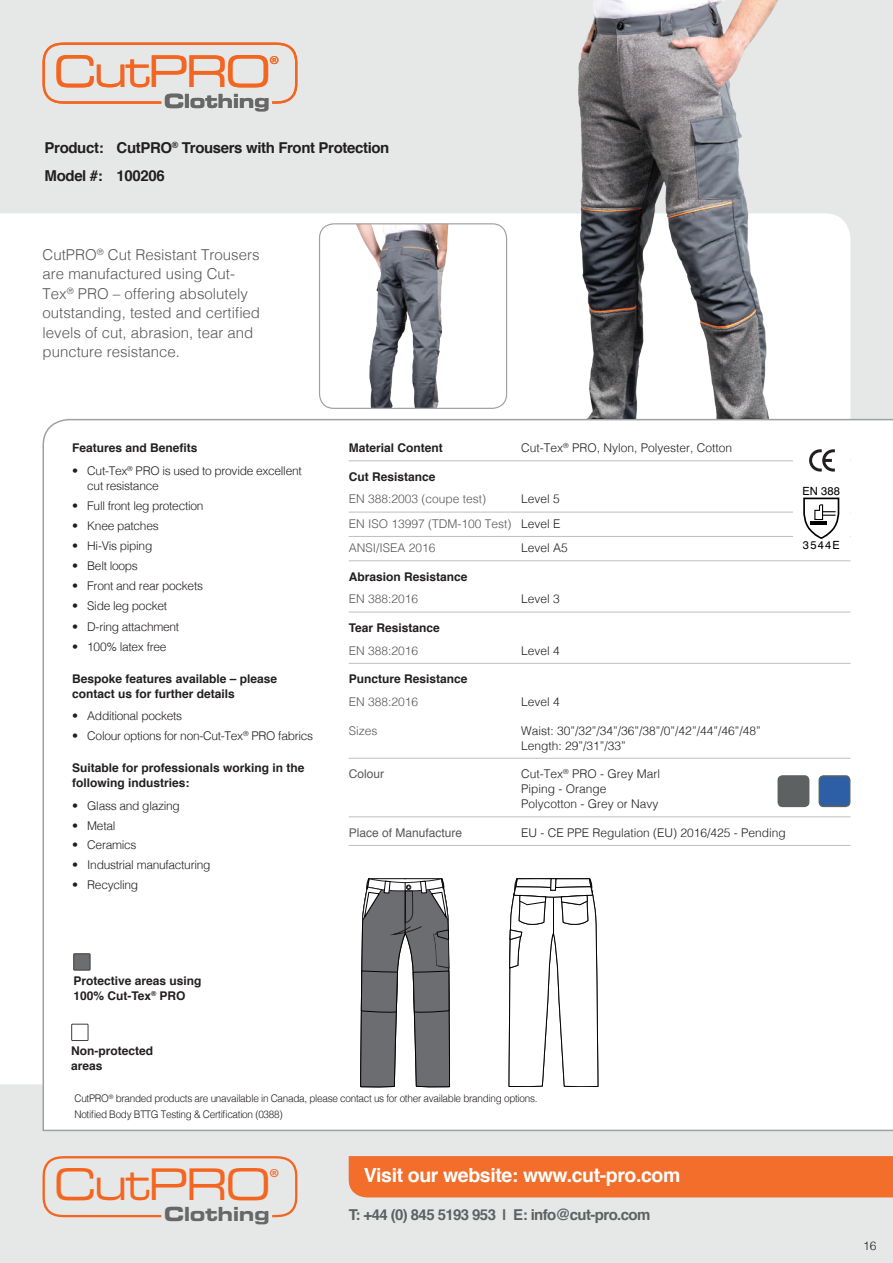
<style>
.page{position:relative;width:893px;height:1263px;background:#e6e8e8}
.page>*{position:absolute;margin:0;border:0;box-sizing:border-box;transform-origin:0 0}
.t1{font:expanded 43.5px "Square 721 BT";letter-spacing:-.06em;color:#f36621}
.t2{font:700 19.5px "Helvetica";letter-spacing:-.02em;color:#fff}
.t3{font:700 expanded 19.35px "Square 721 BT";letter-spacing:-.02em;color:#676767}
.t4{font:300 15px/19.5px "Helvetica";color:#57585a}
.t5{font:700 15px/27.8px "Helvetica";letter-spacing:-.025em;color:#231f20}
.t6{font:700 15px "Helvetica";letter-spacing:-.04em;color:#5d6161}
.t7{font:300 12px/15px "Helvetica";letter-spacing:-.025em;color:#231f20}
.t8{font:700 12px/15px "Helvetica";color:#231f20}
.t9{font:300 12px/15px "Helvetica";color:#231f20}
.t10{font:300 12px/24.3px "Helvetica";color:#57585a;text-align:justify}
.t11{font:12px "Helvetica";color:#57585a}
.t12{font:11.25px "Swiss 721 BT";letter-spacing:.095em;color:#000}
.t13{font:300 10.5px "Helvetica";letter-spacing:-.03em;color:#231f20;scale:.95 1}
.s1{color:#231f20}
</style>
<div class="page">
<svg style="left:43px;top:1156px;width:254px;height:61px"></svg>
<div style="left:349px;top:1156px;width:544px;height:41px;background:#f36e2a"></div>
<div style="left:0;top:213px;width:437px;height:871px;background:#fff"></div>
<div style="left:42px;top:418px;width:851px;height:714px;background:#fff"></div>
<svg style="left:43px;top:43px;width:254px;height:61px"></svg>
<div style="left:74px;top:954px;width:16px;height:16px;background:#6c6d70"></div>
<div style="left:73px;top:953px;width:17px;height:17px;border:1px solid #3e3e3f"></div>
<hr style="left:349px;top:461px;width:501px;height:1px;background:#c0bfbf">
<hr style="left:349px;top:512px;width:501px;height:1px;background:#c0bfbf">
<hr style="left:349px;top:536px;width:501px;height:1px;background:#c0bfbf">
<hr style="left:349px;top:560px;width:501px;height:1px;background:#c0bfbf">
<hr style="left:349px;top:612px;width:501px;height:1px;background:#c0bfbf">
<hr style="left:349px;top:663px;width:501px;height:1px;background:#c0bfbf">
<hr style="left:349px;top:758px;width:501px;height:1px;background:#c0bfbf">
<hr style="left:349px;top:816px;width:501px;height:1px;background:#c0bfbf">
<hr style="left:349px;top:845px;width:501px;height:1px;background:#c0bfbf">
<div style="left:793px;top:443px;width:57px;height:117px;background:#fff"></div>
<svg style="left:803px;top:498px;width:36px;height:41px"></svg>
<svg style="left:809px;top:449px;width:26px;height:23px"></svg>
<div style="left:72px;top:1024px;width:16px;height:16px;background:#fff"></div>
<div style="left:71px;top:1024px;width:17px;height:17px;border:1px solid #3e3e3f"></div>
<img style="left:437px;top:0;width:456px;height:419px">
<img style="left:319px;top:224px;width:188px;height:184px">
<div style="left:319px;top:223px;width:188px;height:186px;border:1px solid #9fa0a0;border-radius:14px"></div>
<svg style="left:360px;top:878px;width:90px;height:209px;background:#828385"></svg>
<svg style="left:509px;top:878px;width:89px;height:209px;background:#eaeaea"></svg>
<div style="left:819px;top:776px;width:31px;height:30px;background:#2c5fa5;border-radius:4px"></div>
<div style="left:819px;top:775px;width:31px;height:32px;border:2px solid #5d6161;border-radius:4px"></div>
<div style="left:778px;top:776px;width:31px;height:30px;background:#5d6161;border-radius:4px"></div>
<div style="left:777px;top:775px;width:32px;height:32px;border:2px solid #5d6161;border-radius:4px"></div>
<h1 class="t1" style="left:53px;top:45px;width:228px">CutPRO<sup>®</sup></h1>
<h3 class="t3" style="left:164px;top:89px;width:108px">Clothing</h3>
<p class="t5" style="left:45px;top:134px;width:346px">Product: CutPRO<sup>®</sup> Trousers with Front Protection<br>Model #: 100206</p>
<p class="t4" style="left:43px;top:243px;width:219px">CutPRO<sup>®</sup> Cut Resistant Trousers are manufactured using Cut-<br>Tex<sup>®</sup> PRO – offering absolutely outstanding, tested and certified levels of cut, abrasion, tear and puncture resistance.</p>
<p class="t8" style="left:72px;top:441px;width:127px">Features and Benefits</p>
<p class="t7" style="left:87px;top:462px;width:216px;text-indent:-15px">• Cut-Tex<sup>®</sup> PRO is used to provide excellent cut resistance</p>
<p class="t7" style="left:72px;top:497px;width:133px">• Full front leg protection</p>
<p class="t7" style="left:72px;top:517px;width:88px">• Knee patches</p>
<p class="t7" style="left:72px;top:537px;width:82px">• Hi-Vis piping</p>
<p class="t7" style="left:72px;top:558px;width:67px">• Belt loops</p>
<p class="t7" style="left:72px;top:578px;width:132px">• Front and rear pockets</p>
<p class="t7" style="left:72px;top:598px;width:96px">• Side leg pocket</p>
<p class="t7" style="left:72px;top:618px;width:108px">• D-ring attachment</p>
<p class="t7" style="left:72px;top:638px;width:96px">• 100% latex free</p>
<p class="t8" style="left:72px;top:671px;width:206px">Bespoke features available – please contact us for further details</p>
<p class="t7" style="left:72px;top:708px;width:111px">• Additional pockets</p>
<p class="t7" style="left:72px;top:728px;width:242px">• Colour options for non-Cut-Tex<sup>®</sup> PRO fabrics</p>
<p class="t8" style="left:72px;top:761px;width:234px">Suitable for professionals working in the following industries:</p>
<p class="t7" style="left:72px;top:797px;width:109px">• Glass and glazing</p>
<p class="t7" style="left:72px;top:817px;width:45px">• Metal</p>
<p class="t7" style="left:72px;top:837px;width:66px">• Ceramics</p>
<p class="t7" style="left:72px;top:856px;width:140px">• Industrial manufacturing</p>
<p class="t7" style="left:72px;top:876px;width:67px">• Recycling</p>
<p class="t8" style="left:349px;top:441px;width:96px">Material Content</p>
<p class="t9" style="left:521px;top:439px;width:213px">Cut-Tex<sup>®</sup> PRO, Nylon, Polyester, Cotton</p>
<p class="t8" style="left:349px;top:469px;width:88px">Cut Resistance</p>
<p class="t10" style="left:349px;top:486px;width:139px">EN 388:2003 (coupe test)</p>
<p class="t10" style="left:349px;top:486px;width:213px;text-indent:172px"><span class="s1">Level 5<br></span>EN ISO 13997 (TDM-100 Test) <span class="s1">Level E </span>ANSI/ISEA 2016</p>
<p class="t7" style="left:521px;top:539px;width:48px">Level A5</p>
<p class="t8" style="left:349px;top:569px;width:120px">Abrasion Resistance</p>
<p class="t10" style="left:349px;top:586px;width:71px">EN 388:2016</p>
<p class="t7" style="left:521px;top:591px;width:40px">Level 3</p>
<p class="t8" style="left:349px;top:620px;width:93px">Tear Resistance</p>
<p class="t10" style="left:349px;top:637px;width:71px">EN 388:2016</p>
<p class="t7" style="left:521px;top:642px;width:40px">Level 4</p>
<p class="t8" style="left:349px;top:672px;width:120px">Puncture Resistance</p>
<p class="t10" style="left:349px;top:689px;width:71px">EN 388:2016</p>
<p class="t7" style="left:521px;top:693px;width:40px">Level 4</p>
<p class="t10" style="left:349px;top:717px;width:30px">Sizes</p>
<p class="t9" style="left:521px;top:722px;width:241px">Waist: 30”/32”/34”/36”/38”/0”/42”/44”/46”/48”<br>Length: 29”/31”/33”</p>
<p class="t11" style="left:349px;top:765px;width:37px">Colour</p>
<p class="t9" style="left:521px;top:765px;width:140px">Cut-Tex<sup>®</sup> PRO - Grey Marl<br>Piping - Orange<br>Polycotton - Grey or Navy</p>
<p class="t11" style="left:349px;top:823px;width:115px">Place of Manufacture</p>
<p class="t9" style="left:521px;top:824px;width:266px">EU - CE PPE Regulation (EU) 2016/425 - Pending</p>
<p class="t12" style="left:802px;top:484px;width:39px">EN 388</p>
<p class="t12" style="left:803px;top:538px;width:38px">3544E</p>
<p class="t8" style="left:73px;top:973px;width:130px">Protective areas using<br>100% Cut-Tex<sup>®</sup> PRO</p>
<p class="t8" style="left:71px;top:1043px;width:83px">Non-protected areas</p>
<p class="t13" style="left:74px;top:1089px;width:489px">CutPRO<sup>®</sup> branded products are unavailable in Canada, please contact us for other available branding options.</p>
<p class="t13" style="left:74px;top:1106px;width:221px">Notified Body BTTG Testing &amp; Certification (0388)</p>
<h2 class="t2" style="left:364px;top:1159px;width:318px">Visit our website: www.cut-pro.com</h2>
<h1 class="t1" style="left:53px;top:1158px;width:228px">CutPRO<sup>®</sup></h1>
<h3 class="t3" style="left:164px;top:1202px;width:108px">Clothing</h3>
<p class="t6" style="left:349px;top:1203px;width:303px">T: +44 (0) 845 5193 953 | E: info@cut-pro.com</p>
<p class="t7" style="left:863px;top:1238px;width:15px">16</p>
</div>
